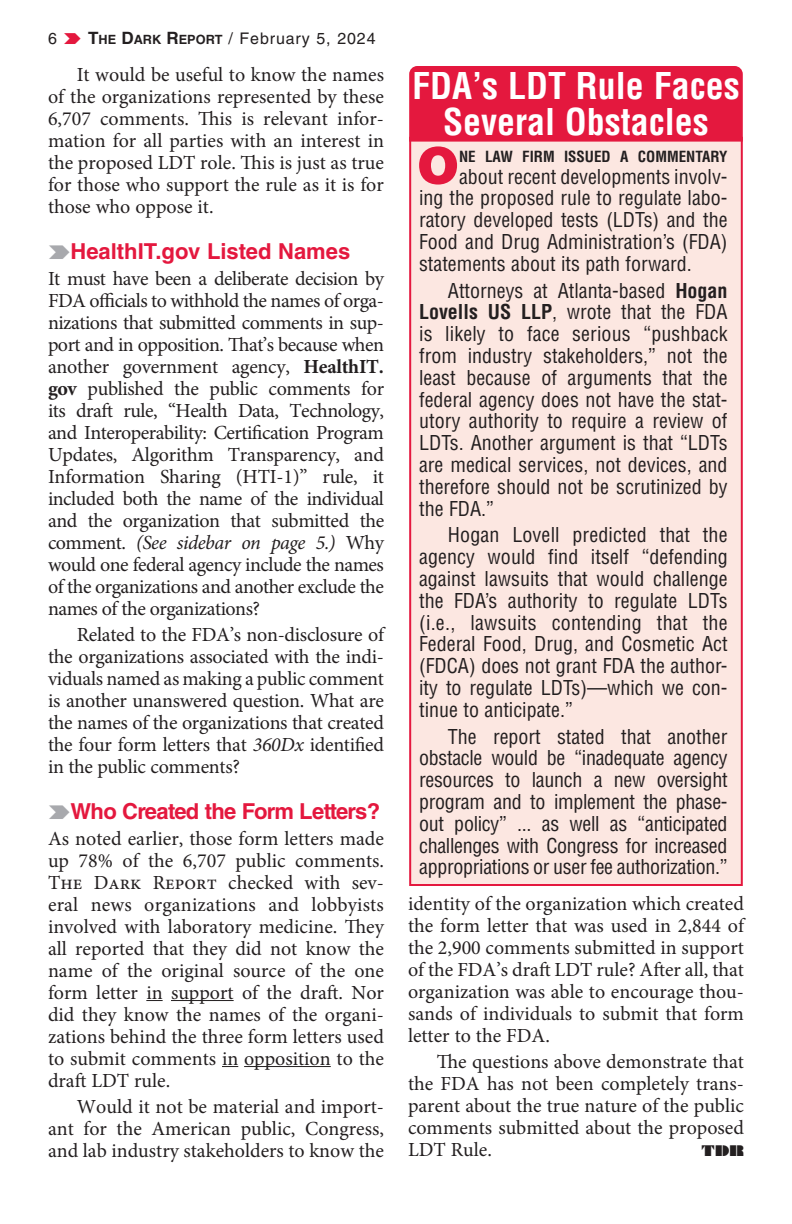
<style>
.page{position:relative;width:792px;height:1224px;background:#fff}
.page>*{position:absolute;margin:0;border:0;box-sizing:border-box;transform-origin:0 0}
.t1{font:900 50.2px "Helvetica LT Std";color:#e4183e}
.t2{font:700 condensed 36px/36px "Helvetica LT Std";color:#fff;text-align:center}
.t3{font:700 22px "Helvetica LT Std";letter-spacing:-.03em;color:#e4183e}
.t4{font:700 22px "Helvetica LT Std";color:#e4183e}
.t5{font:20px/22px "Minion Pro";color:#231f20;text-align:justify}
.t6{font:condensed 20px/21.8px "Helvetica LT Std";color:#231f20;text-align:justify}
.t7{font:16px "Helvetica LT Std";letter-spacing:.055em;color:#231f20}
.t8{font:700 condensed 15px "Helvetica LT Std";color:#231f20}
.t9{font:14px "Braggadocio MT Std";color:#231f20}
.s1{font-weight:700;font-size:17px}
.s2{font-weight:700;font-size:12.8px}
.s3{font-weight:700}
.s4{font-style:italic}
</style>
<div class="page">
<svg style="left:146px;top:1000px;width:17px;height:1px"></svg>
<hr style="left:171px;top:1000px;width:63px;height:1px;background:#231f20">
<svg style="left:222px;top:1066px;width:16px;height:1px"></svg>
<hr style="left:244px;top:1066px;width:87px;height:1px;background:#231f20">
<div style="left:409px;top:137px;width:334px;height:749px;background:#fce7e1;border:2px solid #e4183e"></div>
<div style="left:409px;top:66px;width:334px;height:77px;background:#e4183e"></div>
<p class="t7" style="left:48px;top:29px;width:10px">6</p>
<p class="t7" style="left:88px;top:29px;width:289px"><span class="s1">T</span><span class="s2">HE</span> <span class="s1">D</span><span class="s2">ARK</span> <span class="s1">R</span><span class="s2">EPORT</span> / February 5, 2024</p>
<p class="t5" style="left:48px;top:63px;width:338px;text-indent:29px">It would be useful to know the names of the organizations represented by these 6,707 comments. This is relevant infor&shy;mation for all parties with an interest in the proposed LDT role. This is just as true for those who support the rule as it is for those who oppose it.</p>
<h1 class="t4" style="left:70px;top:237px;width:281px">HealthIT.gov Listed Names</h1>
<p class="t5" style="left:48px;top:267px;width:338px">It must have been a deliberate decision by FDA officials to withhold the names of orga&shy;nizations that submitted comments in sup&shy;port and in opposition. That’s because when another government agency, <span class="s3">HealthIT. gov</span> published the public comments for its draft rule, “Health Data, Technology, and Interoperability: Certification Program Updates, Algorithm Transparency, and Information Sharing (HTI-1)” rule, it included both the name of the individual and the organization that submitted the comment. <span class="s4">(See sidebar on page 5.)</span> Why would one federal agency include the names of the organizations and another exclude the names of the organizations?</p>
<p class="t5" style="left:48px;top:623px;width:339px;text-indent:29px">Related to the FDA’s non-disclosure of the organizations associated with the indi&shy;viduals named as making a public comment is another unanswered question. What are the names of the organizations that created the four form letters that <span class="s4">360Dx</span> identified in the public comments?</p>
<h1 class="t3" style="left:70px;top:797px;width:311px">Who Created the Form Letters?</h1>
<p class="t5" style="left:48px;top:827px;width:338px">As noted earlier, those form letters made up 78% of the 6,707 public comments.<br>The Dark Report checked with sev&shy;eral news organizations and lobbyists involved with laboratory medicine. They all reported that they did not know the name of the original source of the one form letter in support of the draft. Nor did they know the names of the organi&shy;zations behind the three form letters used to submit comments in opposition to the draft LDT rule.</p>
<p class="t5" style="left:48px;top:1095px;width:338px;text-indent:29px">Would it not be material and import&shy;ant for the American public, Congress, and lab industry stakeholders to know the</p>
<p class="t2" style="left:412px;top:67px;width:329px">FDA’s LDT Rule Faces<br>Several Obstacles</p>
<p class="t1" style="left:417px;top:133px;width:43px">O</p>
<p class="t8" style="left:459px;top:147px;width:270px">NE LAW FIRM ISSUED A COMMENTARY</p>
<p class="t6" style="left:419px;top:165px;width:310px;text-indent:40px">about recent developments involv&shy;ing the proposed rule to regulate labo&shy;ratory developed tests (LDTs) and the Food and Drug Administration’s (FDA) statements about its path forward.</p>
<p class="t6" style="left:419px;top:279px;width:310px;text-indent:29px">Attorneys at Atlanta-based <span class="s3">Hogan Lovells US LLP</span>, wrote that the FDA is likely to face serious “pushback from industry stakeholders,” not the least because of arguments that the federal agency does not have the stat&shy;utory authority to require a review of LDTs. Another argument is that “LDTs are medical services, not devices, and therefore should not be scrutinized by the FDA.”</p>
<p class="t6" style="left:419px;top:524px;width:310px;text-indent:29px">Hogan Lovell predicted that the agency would find itself “defending against lawsuits that would challenge the FDA’s authority to regulate LDTs (i.e., lawsuits contending that the Federal Food, Drug, and Cosmetic Act (FDCA) does not grant FDA the author&shy;ity to regulate LDTs)—which we con&shy;tinue to anticipate.”</p>
<p class="t6" style="left:419px;top:725px;width:310px;text-indent:29px">The report stated that another obstacle would be “inadequate agency resources to launch a new oversight program and to implement the phase&shy;out policy” ... as well as “anticipated challenges with Congress for increased appropriations or user fee authorization.”</p>
<p class="t5" style="left:408px;top:893px;width:339px">identity of the organization which created the form letter that was used in 2,844 of the 2,900 comments submitted in support of the FDA’s draft LDT rule? After all, that organization was able to encourage thou&shy;sands of individuals to submit that form letter to the FDA.</p>
<p class="t5" style="left:408px;top:1051px;width:338px;text-indent:29px">The questions above demonstrate that the FDA has not been completely trans&shy;parent about the true nature of the public comments submitted about the proposed LDT Rule.</p>
<p class="t9" style="left:702px;top:1142px;width:44px">TDR</p>
</div>
